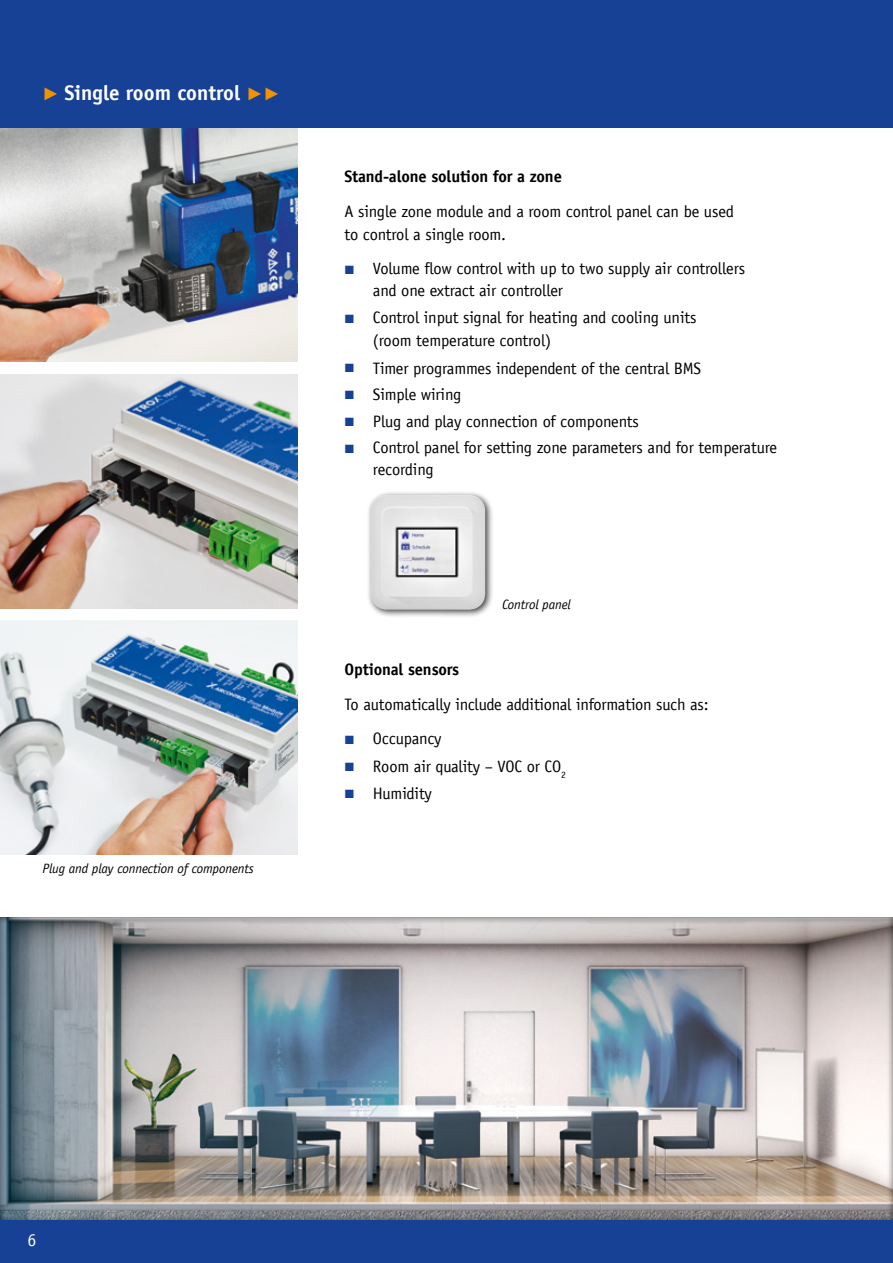
<style>
.page{position:relative;width:893px;height:1263px;background:#fff}
.page>*{position:absolute;margin:0;border:0;box-sizing:border-box;transform-origin:0 0}
.t1{font:700 21px "TROX Officina Sans";color:#fff}
.t2{font:18px "TROX Officina Sans";color:#fff}
.t3{font:16.5px/22.5px "TROX Officina Sans";letter-spacing:-.01em;color:#000}
.t4{font:700 16.5px "TROX Officina Sans";letter-spacing:-.01em;color:#000}
.t5{font:italic 13.5px "TROX Officina Sans";letter-spacing:-.01em;color:#000}
.s1{font-family:"TROX Helvetica";font-weight:400;color:#f39200}
.s2{font-family:"TROX Helvetica";font-size:12px;color:#164194}
</style>
<div class="page">
<div style="left:0;top:917px;width:893px;height:305px;background:#000;opacity:.75"></div>
<img style="left:0;top:128px;width:298px;height:233px">
<img style="left:0;top:374px;width:298px;height:234px">
<img style="left:0;top:621px;width:298px;height:234px">
<div style="left:0;top:1220px;width:893px;height:43px;background:#164194"></div>
<div style="left:0;top:0;width:893px;height:128px;background:#164194"></div>
<div style="left:366px;top:491px;width:128px;height:127px;background:#000;opacity:.75"></div>
<img style="left:370px;top:495px;width:116px;height:115px">
<p class="t1" style="left:43px;top:80px;width:239px"><span class="s1">▶</span> Single room control <span class="s1">▶▶</span></p>
<p class="t5" style="left:43px;top:861px;width:213px">Plug and play connection of components</p>
<p class="t4" style="left:344px;top:166px;width:219px">Stand-alone solution for a zone</p>
<p class="t3" style="left:344px;top:200px;width:391px">A single zone module and a room control panel can be used to control a single room.</p>
<p class="t3" style="left:373px;top:257px;width:374px;text-indent:-28px"><span class="s2">■</span> Volume flow control with up to two supply air controllers and one extract air controller</p>
<p class="t3" style="left:373px;top:306px;width:325px;text-indent:-28px"><span class="s2">■</span> Control input signal for heating and cooling units (room temperature control)</p>
<p class="t3" style="left:344px;top:357px;width:358px"><span class="s2">■</span> Timer programmes independent of the central BMS</p>
<p class="t3" style="left:344px;top:383px;width:118px"><span class="s2">■</span> Simple wiring</p>
<p class="t3" style="left:344px;top:410px;width:296px"><span class="s2">■</span> Plug and play connection of components</p>
<p class="t3" style="left:373px;top:436px;width:406px;text-indent:-28px"><span class="s2">■</span> Control panel for setting zone parameters and for temperature recording</p>
<p class="t5" style="left:502px;top:596px;width:70px">Control panel</p>
<p class="t4" style="left:344px;top:659px;width:116px">Optional sensors</p>
<p class="t3" style="left:344px;top:694px;width:366px">To automatically include additional information such as:</p>
<p class="t3" style="left:344px;top:728px;width:99px"><span class="s2">■</span> Occupancy</p>
<p class="t3" style="left:344px;top:756px;width:223px"><span class="s2">■</span> Room air quality – VOC or CO<sub>2</sub></p>
<p class="t3" style="left:344px;top:782px;width:89px"><span class="s2">■</span> Humidity</p>
<p class="t2" style="left:27px;top:1229px;width:10px">6</p>
</div>
